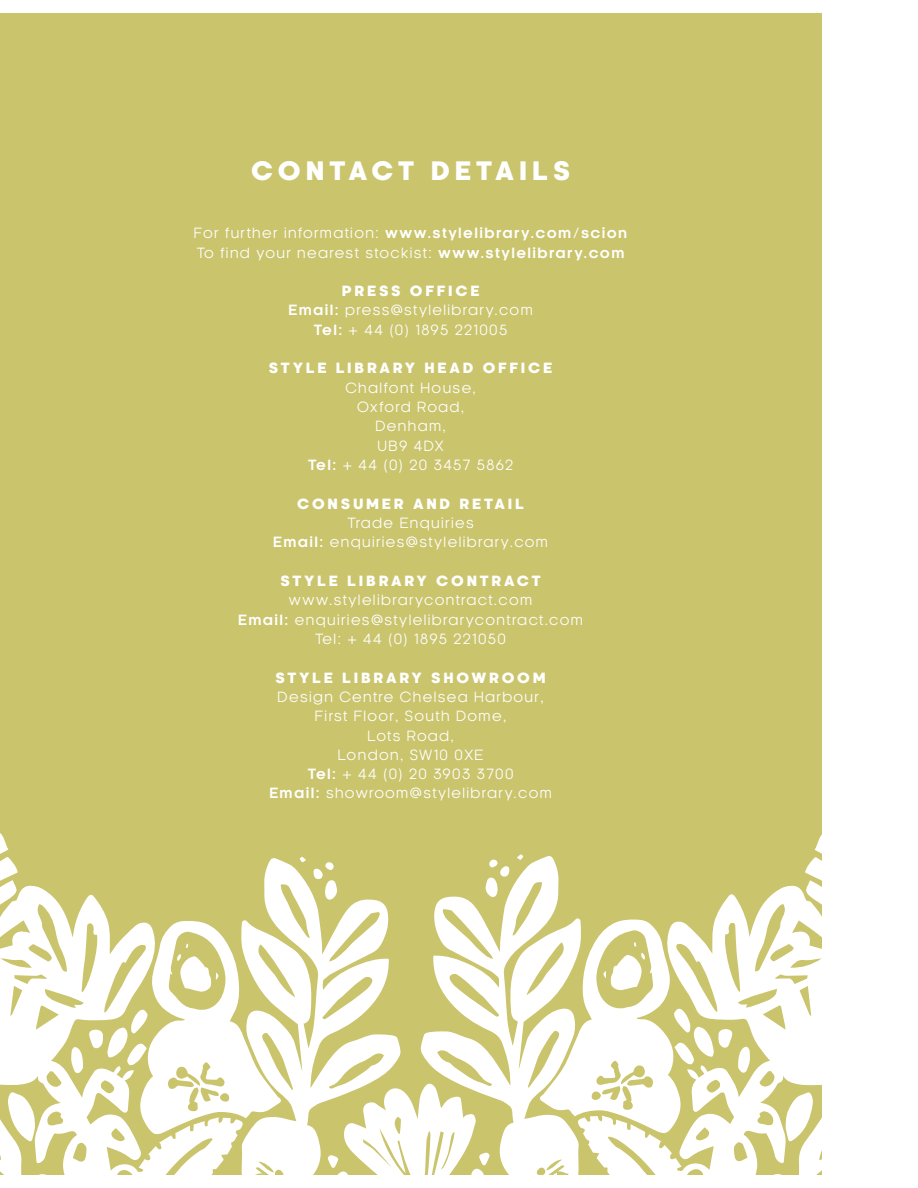
<style>
.page{position:relative;width:918px;height:1188px;background:#fff}
.page>*{position:absolute;margin:0;border:0;box-sizing:border-box;transform-origin:0 0}
.t1{font:800 24.9px "Kamerik 105";letter-spacing:.2em;color:#fff}
.t2{font:13.8px/19.4px "Kamerik 105";letter-spacing:.1em;color:#fff;text-align:center}
.t3{font:800 13.8px "Kamerik 105";letter-spacing:.2em;color:#fff}
.s1{font-weight:700}
.s2{font-weight:800}
</style>
<div class="page">
<div style="left:0;top:13px;width:821px;height:1162px;background:#cac46d"></div>
<svg style="left:0;top:833px;width:237px;height:342px"></svg>
<svg style="left:241px;top:858px;width:160px;height:317px;fill:#fff"></svg>
<svg style="left:0;top:1087px;width:35px;height:88px"></svg>
<svg style="left:71px;top:1047px;width:12px;height:27px"></svg>
<svg style="left:313px;top:862px;width:24px;height:38px"></svg>
<svg style="left:300px;top:857px;width:6px;height:6px"></svg>
<svg style="left:89px;top:921px;width:192px;height:215px"></svg>
<svg style="left:584px;top:836px;width:237px;height:339px"></svg>
<svg style="left:420px;top:856px;width:159px;height:319px;fill:#fff"></svg>
<svg style="left:786px;top:1088px;width:35px;height:87px"></svg>
<svg style="left:486px;top:860px;width:23px;height:38px"></svg>
<svg style="left:517px;top:854px;width:6px;height:6px"></svg>
<svg style="left:539px;top:919px;width:211px;height:216px"></svg>
<svg style="left:327px;top:1083px;width:163px;height:92px"></svg>
<h1 class="t1" style="left:251px;top:161px;width:321px">CONTACT DETAILS</h1>
<p class="t2" style="left:194px;top:225px;width:435px;text-align:left">For further information: <span class="s1">www.stylelibrary.com/scion<br></span>To find your nearest stockist: <span class="s1">www.stylelibrary.com</span></p>
<p class="t2" style="left:288px;top:282px;width:246px"><span class="s2">PRESS OFFICE<br></span><span class="s1">Email:</span> press@stylelibrary.com<br><span class="s1">Tel:</span> + 44 (0) 1895 221005</p>
<p class="t3" style="left:269px;top:363px;width:285px">STYLE LIBRARY HEAD OFFICE</p>
<p class="t2" style="left:308px;top:379px;width:207px">Chalfont House,<br>Oxford Road,<br>Denham,<br>UB9 4DX<br><span class="s1">Tel:</span> + 44 (0) 20 3457 5862</p>
<p class="t3" style="left:297px;top:498px;width:228px">CONSUMER AND RETAIL</p>
<p class="t2" style="left:273px;top:514px;width:276px">Trade Enquiries<br><span class="s1">Email:</span> enquiries@stylelibrary.com</p>
<p class="t3" style="left:281px;top:575px;width:261px">STYLE LIBRARY CONTRACT</p>
<p class="t2" style="left:238px;top:592px;width:346px">www.stylelibrarycontract.com<br><span class="s1">Email:</span> enquiries@stylelibrarycontract.com<br>Tel: + 44 (0) 1895 221050</p>
<p class="t3" style="left:276px;top:672px;width:272px">STYLE LIBRARY SHOWROOM</p>
<p class="t2" style="left:269px;top:688px;width:284px">Design Centre Chelsea Harbour,<br>First Floor, South Dome,<br>Lots Road,<br>London, SW10 0XE<br><span class="s1">Tel:</span> + 44 (0) 20 3903 3700<br><span class="s1">Email:</span> showroom@stylelibrary.com</p>
</div>
